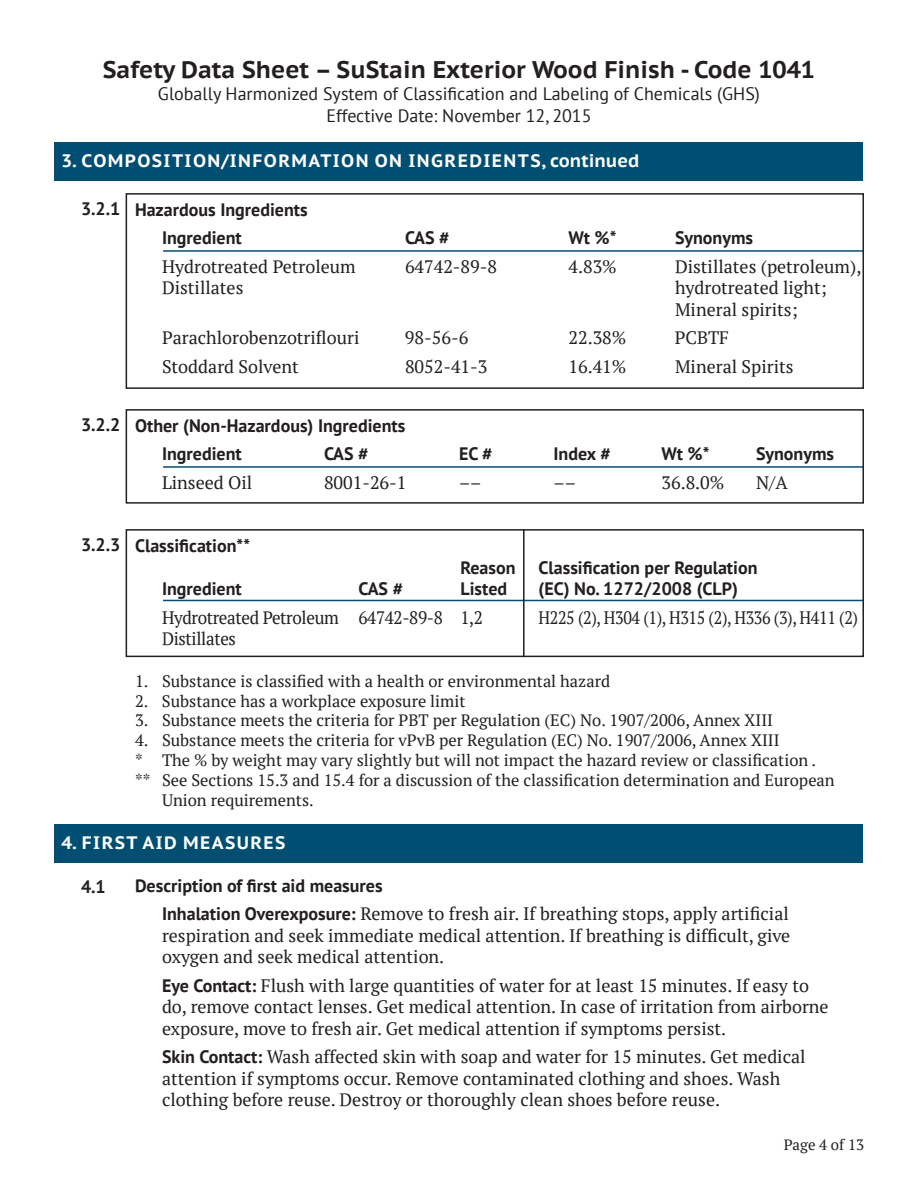
<style>
.page{position:relative;width:918px;height:1188px;background:#fff}
.page>*{position:absolute;margin:0;border:0;box-sizing:border-box;transform-origin:0 0}
.t1{font:700 24px "PT Sans Caption";color:#231f20}
.t2{font:18px/21.6px "PT Serif";color:#231f20}
.t3{font:700 18px "PT Sans";color:#231f20}
.t4{font:18px/21.6px "PT Sans";color:#231f20;text-align:center}
.t5{font:700 18px "PT Sans Caption";letter-spacing:.08em;color:#fff}
.t6{font:18px "PT Serif";letter-spacing:-.02em;color:#231f20;scale:.95 1}
.t7{font:18px "PT Serif";letter-spacing:-.02em;color:#231f20;scale:.89 1}
.t8{font:16.5px/19.8px "PT Serif";color:#231f20}
.t9{font:15px "PT Serif";color:#231f20}
.s1{font-family:"PT Sans";font-weight:700}
</style>
<div class="page">
<div style="left:55px;top:142px;width:808px;height:39px;background:#004e71"></div>
<div style="left:55px;top:824px;width:808px;height:39px;background:#004e71"></div>
<hr style="left:163px;top:250px;width:700px;height:2px;background:#004e71">
<hr style="left:163px;top:600px;width:700px;height:1px;background:#004e71">
<hr style="left:163px;top:466px;width:700px;height:2px;background:#004e71">
<div style="left:126px;top:193px;width:738px;height:196px;border:2px solid #231f20"></div>
<div style="left:126px;top:529px;width:738px;height:128px;border:2px solid #231f20"></div>
<div style="left:126px;top:409px;width:738px;height:95px;border:2px solid #231f20"></div>
<hr style="left:523px;top:529px;width:2px;height:128px;background:#231f20">
<h1 class="t1" style="left:103px;top:54px;width:714px">Safety Data Sheet – SuStain Exterior Wood Finish - Code 1041</h1>
<p class="t4" style="left:158px;top:82px;width:604px">Globally Harmonized System of Classification and Labeling of Chemicals (GHS)<br>Effective Date: November 12, 2015</p>
<p class="t5" style="left:62px;top:148px;width:579px">3. COMPOSITION/INFORMATION ON INGREDIENTS, continued</p>
<p class="t3" style="left:81px;top:196px;width:41px">3.2.1</p>
<p class="t3" style="left:135px;top:198px;width:174px">Hazardous Ingredients</p>
<p class="t3" style="left:162px;top:226px;width:81px">Ingredient</p>
<p class="t3" style="left:405px;top:226px;width:46px">CAS #</p>
<p class="t3" style="left:568px;top:226px;width:50px">Wt %*</p>
<p class="t3" style="left:675px;top:226px;width:80px">Synonyms</p>
<p class="t2" style="left:162px;top:255px;width:195px">Hydrotreated Petroleum</p>
<p class="t2" style="left:405px;top:255px;width:94px">64742-89-8</p>
<p class="t2" style="left:568px;top:255px;width:50px">4.83%</p>
<p class="t2" style="left:675px;top:255px;width:188px">Distillates (petroleum),</p>
<p class="t2" style="left:162px;top:277px;width:83px">Distillates</p>
<p class="t2" style="left:675px;top:277px;width:153px">hydrotreated light;<br>Mineral spirits;</p>
<p class="t2" style="left:162px;top:327px;width:199px">Parachlorobenzotriflouri</p>
<p class="t2" style="left:405px;top:327px;width:65px">98-56-6</p>
<p class="t2" style="left:568px;top:327px;width:59px">22.38%</p>
<p class="t2" style="left:675px;top:327px;width:56px">PCBTF</p>
<p class="t2" style="left:162px;top:355px;width:138px">Stoddard Solvent</p>
<p class="t2" style="left:405px;top:355px;width:84px">8052-41-3</p>
<p class="t2" style="left:568px;top:355px;width:59px">16.41%</p>
<p class="t2" style="left:675px;top:355px;width:120px">Mineral Spirits</p>
<p class="t3" style="left:81px;top:412px;width:41px">3.2.2</p>
<p class="t3" style="left:135px;top:414px;width:272px">Other (Non-Hazardous) Ingredients</p>
<p class="t3" style="left:162px;top:442px;width:81px">Ingredient</p>
<p class="t3" style="left:324px;top:442px;width:46px">CAS #</p>
<p class="t3" style="left:459px;top:442px;width:35px">EC #</p>
<p class="t3" style="left:554px;top:442px;width:59px">Index #</p>
<p class="t3" style="left:662px;top:442px;width:50px">Wt %*</p>
<p class="t3" style="left:756px;top:442px;width:80px">Synonyms</p>
<p class="t2" style="left:162px;top:471px;width:92px">Linseed Oil</p>
<p class="t2" style="left:324px;top:471px;width:84px">8001-26-1</p>
<p class="t2" style="left:459px;top:471px;width:24px">––</p>
<p class="t2" style="left:554px;top:471px;width:24px">––</p>
<p class="t2" style="left:662px;top:471px;width:64px">36.8.0%</p>
<p class="t2" style="left:756px;top:471px;width:33px">N/A</p>
<p class="t3" style="left:81px;top:532px;width:41px">3.2.3</p>
<p class="t3" style="left:135px;top:534px;width:117px">Classification**</p>
<p class="t3" style="left:461px;top:555px;width:57px">Reason</p>
<p class="t3" style="left:539px;top:555px;width:221px">Classification per Regulation</p>
<p class="t3" style="left:162px;top:577px;width:81px">Ingredient</p>
<p class="t3" style="left:359px;top:577px;width:46px">CAS #</p>
<p class="t3" style="left:461px;top:577px;width:48px">Listed</p>
<p class="t3" style="left:539px;top:577px;width:201px">(EC) No. 1272/2008 (CLP)</p>
<p class="t6" style="left:162px;top:605px;width:339px">Hydrotreated Petroleum 64742-89-8 1,2</p>
<p class="t7" style="left:538px;top:605px;width:361px">H225 (2), H304 (1), H315 (2), H336 (3), H411 (2)</p>
<p class="t6" style="left:162px;top:627px;width:79px">Distillates</p>
<p class="t8" style="left:135px;top:671px;width:477px">1. Substance is classified with a health or environmental hazard</p>
<p class="t8" style="left:135px;top:691px;width:332px">2. Substance has a workplace exposure limit</p>
<p class="t8" style="left:135px;top:710px;width:640px">3. Substance meets the criteria for PBT per Regulation (EC) No. 1907/2006, Annex XIII</p>
<p class="t8" style="left:135px;top:730px;width:646px">4. Substance meets the criteria for vPvB per Regulation (EC) No. 1907/2006, Annex XIII</p>
<p class="t8" style="left:135px;top:750px;width:683px">* The % by weight may vary slightly but will not impact the hazard review or classification .</p>
<p class="t8" style="left:162px;top:770px;width:674px;text-indent:-27px">** See Sections 15.3 and 15.4 for a discussion of the classification determination and European<br>Union requirements.</p>
<p class="t5" style="left:62px;top:831px;width:226px">4. FIRST AID MEASURES</p>
<p class="t3" style="left:81px;top:874px;width:26px">4.1</p>
<p class="t3" style="left:135px;top:873px;width:249px">Description of first aid measures</p>
<p class="t2" style="left:162px;top:903px;width:630px;text-align:justify"><span class="s1">Inhalation Overexposure:</span> Remove to fresh air. If breathing stops, apply artificial respiration and seek immediate medical attention. If breathing is difficult, give oxygen and seek medical attention.</p>
<p class="t2" style="left:162px;top:974px;width:668px"><span class="s1">Eye Contact:</span> Flush with large quantities of water for at least 15 minutes. If easy to do, remove contact lenses. Get medical attention. In case of irritation from airborne exposure, move to fresh air. Get medical attention if symptoms persist.</p>
<p class="t2" style="left:162px;top:1046px;width:645px"><span class="s1">Skin Contact:</span> Wash affected skin with soap and water for 15 minutes. Get medical attention if symptoms occur. Remove contaminated clothing and shoes. Wash clothing before reuse. Destroy or thoroughly clean shoes before reuse.</p>
<p class="t9" style="left:784px;top:1135px;width:82px">Page 4 of 13</p>
</div>
